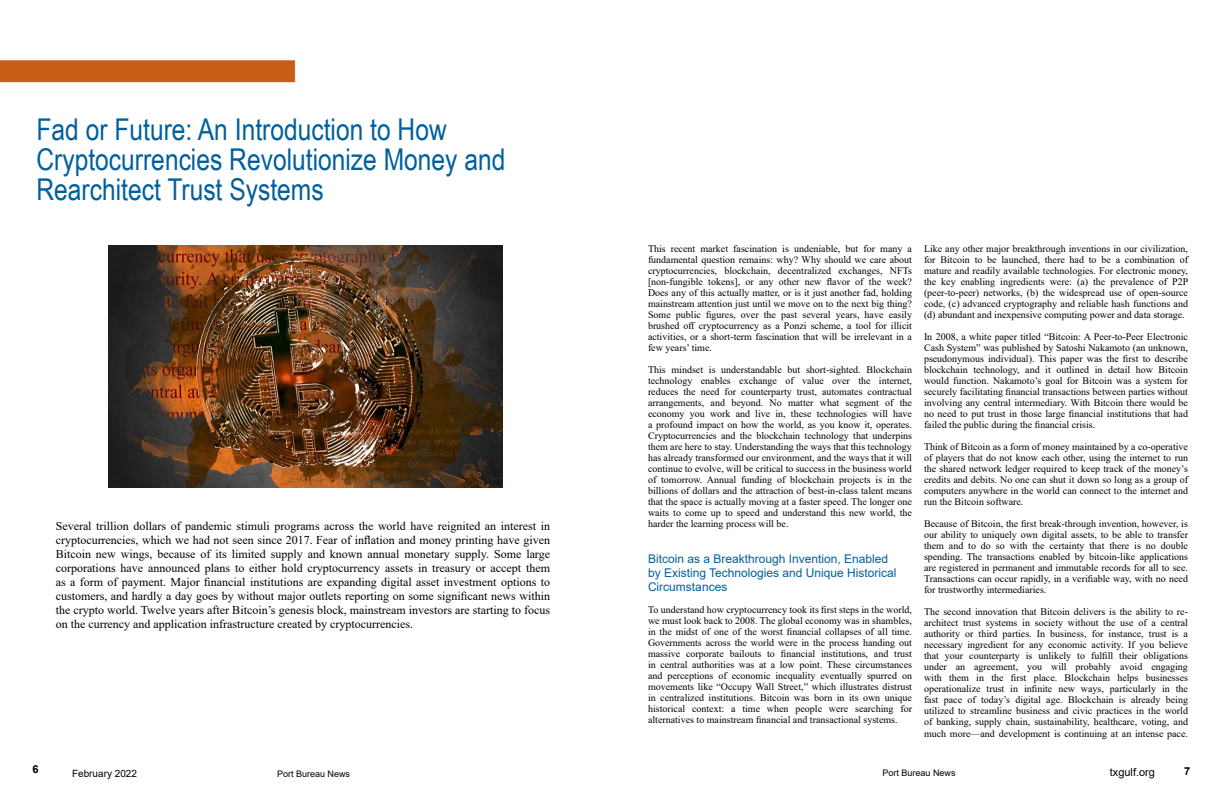
<style>
.page{position:relative;width:1224px;height:792px;background:#fff}
.page>*{position:absolute;margin:0;border:0;box-sizing:border-box;transform-origin:0 0}
.t1{font:30px/30px "Arial Narrow";color:#005f9c}
.t2{font:12px/14px "Times New Roman";color:#000;text-align:justify}
.t3{font:12px/14px "Arial";color:#005f9c}
.t4{font:11px "Arial";color:#000}
.t5{font:700 11px "Arial";color:#000}
.t6{font:10px/11px "Times New Roman";color:#000;text-align:justify}
.t7{font:10px "Arial";color:#000}
.t8{font:9px "Arial";color:#000}
</style>
<div class="page">
<svg style="left:0;top:60px;width:296px;height:23px;background:#cb6623"></svg>
<img style="left:108px;top:246px;width:395px;height:241px">
<h1 class="t1" style="left:37px;top:113px;width:470px">Fad or Future: An Introduction to How<br>Cryptocurrencies Revolutionize Money and<br>Rearchitect Trust Systems</h1>
<p class="t2" style="left:56px;top:519px;width:496px">Several trillion dollars of pandemic stimuli programs across the world have reignited an interest in cryptocurrencies, which we had not seen since 2017. Fear of inflation and money printing have given Bitcoin new wings, because of its limited supply and known annual monetary supply. Some large corporations have announced plans to either hold cryptocurrency assets in treasury or accept them as a form of payment. Major financial institutions are expanding digital asset investment options to customers, and hardly a day goes by without major outlets reporting on some significant news within the crypto world. Twelve years after Bitcoin’s genesis block, mainstream investors are starting to focus on the currency and application infrastructure created by cryptocurrencies.</p>
<p class="t6" style="left:648px;top:243px;width:266px">This recent market fascination is undeniable, but for many a fundamental question remains: why? Why should we care about cryptocurrencies, blockchain, decentralized exchanges, NFTs [non-fungible tokens], or any other new flavor of the week?<br>Does any of this actually matter, or is it just another fad, holding mainstream attention just until we move on to the next big thing?<br>Some public figures, over the past several years, have easily brushed off cryptocurrency as a Ponzi scheme, a tool for illicit activities, or a short-term fascination that will be irrelevant in a few years’ time.</p>
<p class="t6" style="left:648px;top:364px;width:266px">This mindset is understandable but short-sighted. Blockchain technology enables exchange of value over the internet, reduces the need for counterparty trust, automates contractual arrangements, and beyond. No matter what segment of the economy you work and live in, these technologies will have a profound impact on how the world, as you know it, operates.<br>Cryptocurrencies and the blockchain technology that underpins them are here to stay. Understanding the ways that this technology has already transformed our environment, and the ways that it will continue to evolve, will be critical to success in the business world of tomorrow. Annual funding of blockchain projects is in the billions of dollars and the attraction of best-in-class talent means that the space is actually moving at a faster speed. The longer one waits to come up to speed and understand this new world, the harder the learning process will be.</p>
<p class="t3" style="left:648px;top:552px;width:250px">Bitcoin as a Breakthrough Invention, Enabled by Existing Technologies and Unique Historical<br>Circumstances</p>
<p class="t6" style="left:648px;top:604px;width:266px">To understand how cryptocurrency took its first steps in the world, we must look back to 2008. The global economy was in shambles, in the midst of one of the worst financial collapses of all time.<br>Governments across the world were in the process handing out massive corporate bailouts to financial institutions, and trust in central authorities was at a low point. These circumstances and perceptions of economic inequality eventually spurred on movements like “Occupy Wall Street,” which illustrates distrust in centralized institutions. Bitcoin was born in its own unique historical context: a time when people were searching for alternatives to mainstream financial and transactional systems.</p>
<p class="t6" style="left:924px;top:243px;width:266px">Like any other major breakthrough inventions in our civilization, for Bitcoin to be launched, there had to be a combination of mature and readily available technologies. For electronic money, the key enabling ingredients were: (a) the prevalence of P2P (peer-to-peer) networks, (b) the widespread use of open-source code, (c) advanced cryptography and reliable hash functions and (d) abundant and inexpensive computing power and data storage.</p>
<p class="t6" style="left:924px;top:331px;width:266px">In 2008, a white paper titled “Bitcoin: A Peer-to-Peer Electronic Cash System” was published by Satoshi Nakamoto (an unknown, pseudonymous individual). This paper was the first to describe blockchain technology, and it outlined in detail how Bitcoin would function. Nakamoto’s goal for Bitcoin was a system for securely facilitating financial transactions between parties without involving any central intermediary. With Bitcoin there would be no need to put trust in those large financial institutions that had failed the public during the financial crisis.</p>
<p class="t6" style="left:924px;top:441px;width:266px">Think of Bitcoin as a form of money maintained by a co-operative of players that do not know each other, using the internet to run the shared network ledger required to keep track of the money’s credits and debits. No one can shut it down so long as a group of computers anywhere in the world can connect to the internet and run the Bitcoin software.</p>
<p class="t6" style="left:924px;top:518px;width:266px">Because of Bitcoin, the first break-through invention, however, is our ability to uniquely own digital assets, to be able to transfer them and to do so with the certainty that there is no double spending. The transactions enabled by bitcoin-like applications are registered in permanent and immutable records for all to see.<br>Transactions can occur rapidly, in a verifiable way, with no need for trustworthy intermediaries.</p>
<p class="t6" style="left:924px;top:606px;width:266px">The second innovation that Bitcoin delivers is the ability to re&shy;architect trust systems in society without the use of a central authority or third parties. In business, for instance, trust is a necessary ingredient for any economic activity. If you believe that your counterparty is unlikely to fulfill their obligations under an agreement, you will probably avoid engaging with them in the first place. Blockchain helps businesses operationalize trust in infinite new ways, particularly in the fast pace of today’s digital age. Blockchain is already being utilized to streamline business and civic practices in the world of banking, supply chain, sustainability, healthcare, voting, and</p>
<p class="t6" style="left:924px;top:728px;width:266px">much more—and development is continuing at an intense pace.</p>
<p class="t5" style="left:32px;top:762px;width:8px">6</p>
<p class="t7" style="left:72px;top:766px;width:67px">February 2022</p>
<p class="t8" style="left:277px;top:767px;width:75px">Port Bureau News</p>
<p class="t8" style="left:883px;top:767px;width:75px">Port Bureau News</p>
<p class="t4" style="left:1110px;top:765px;width:47px">txgulf.org</p>
<p class="t5" style="left:1184px;top:763px;width:8px">7</p>
</div>
